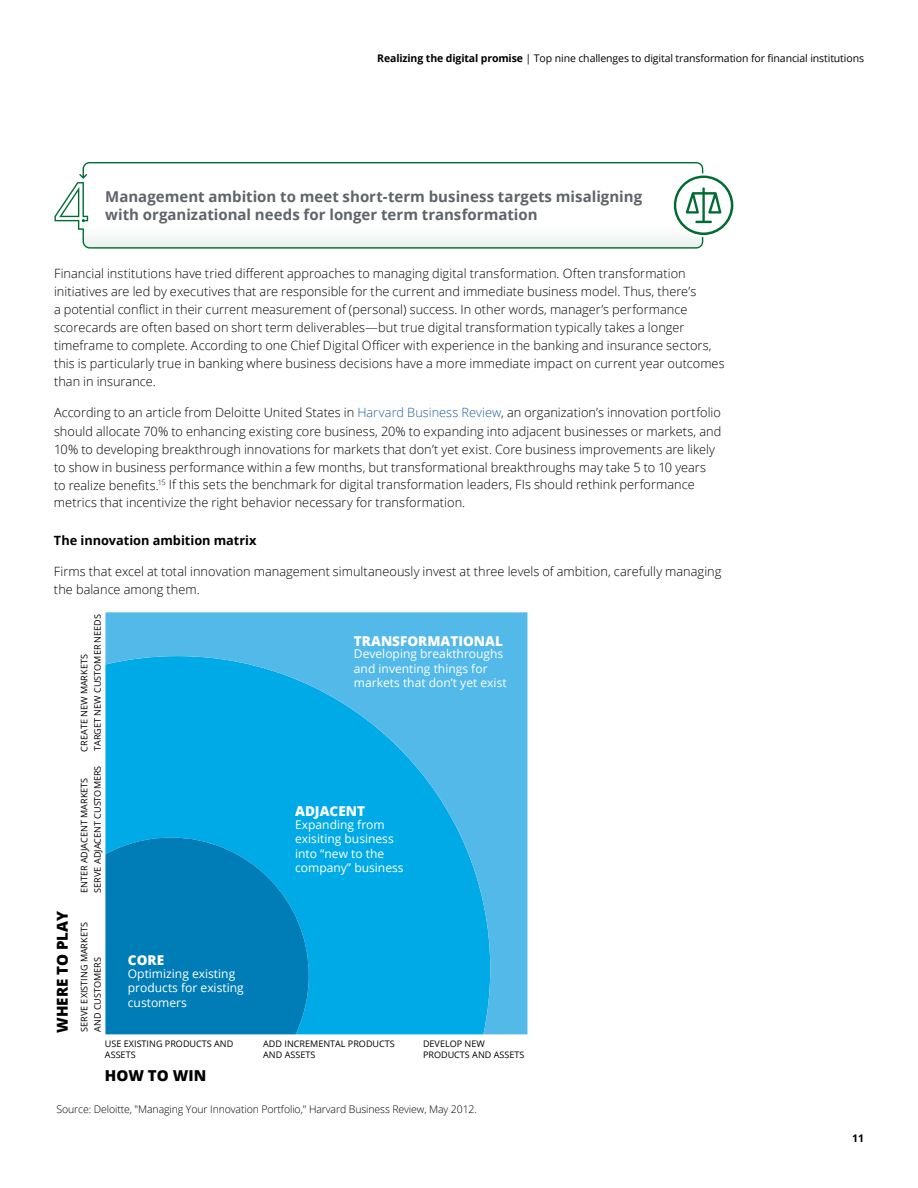
<style>
.page{position:relative;width:918px;height:1188px;background:#fff}
.page>*{position:absolute;margin:0;border:0;box-sizing:border-box;transform-origin:0 0}
.t1{font:700 15px/18px "Open Sans";color:#5f636a}
.t2{font:800 15px "Open Sans";color:#000}
.t3{font:800 13.5px "Open Sans";color:#fff}
.t4{font:300 12.75px/18px "Open Sans";letter-spacing:.005em;color:#000}
.t5{font:700 12.75px "Open Sans";color:#000}
.t6{font:12px/14.4px "Open Sans";color:#fff}
.t7{font:10.5px "Open Sans";letter-spacing:-.01em;color:#000}
.t8{font:300 10.5px "Open Sans";letter-spacing:-.01em;color:#000}
.t9{font:700 10.5px "Open Sans";color:#000}
.t10{font:9px/10.8px "Open Sans";color:#000}
.s1{font-weight:700}
.s2{color:#215e9e}
</style>
<div class="page">
<svg style="left:54px;top:162px;width:649px;height:87px"></svg>
<svg style="left:672px;top:173px;width:63px;height:64px"></svg>
<svg style="left:674px;top:176px;width:59px;height:59px"></svg>
<svg style="left:105px;top:612px;width:422px;height:422px;background:#20b0e7"></svg>
<svg style="left:105px;top:838px;width:204px;height:196px;background:#0282bb"></svg>
<p class="t7" style="left:377px;top:51px;width:488px"><span class="s1">Realizing the digital promise</span> | Top nine challenges to digital transformation for financial institutions</p>
<p class="t1" style="left:105px;top:187px;width:538px">Management ambition to meet short-term business targets misaligning with organizational needs for longer term transformation</p>
<p class="t4" style="left:54px;top:264px;width:672px">Financial institutions have tried different approaches to managing digital transformation. Often transformation initiatives are led by executives that are responsible for the current and immediate business model. Thus, there’s<br>a potential conflict in their current measurement of (personal) success. In other words, manager’s performance scorecards are often based on short term deliverables—but true digital transformation typically takes a longer timeframe to complete. According to one Chief Digital Officer with experience in the banking and insurance sectors, this is particularly true in banking where business decisions have a more immediate impact on current year outcomes than in insurance.</p>
<p class="t4" style="left:54px;top:404px;width:669px">According to an article from Deloitte United States in <span class="s2">Harvard Business Review</span>, an organization’s innovation portfolio should allocate 70% to enhancing existing core business, 20% to expanding into adjacent businesses or markets, and 10% to developing breakthrough innovations for markets that don’t yet exist. Core business improvements are likely to show in business performance within a few months, but transformational breakthroughs may take 5 to 10 years<br>to realize benefits.<sup>15</sup> If this sets the benchmark for digital transformation leaders, FIs should rethink performance metrics that incentivize the right behavior necessary for transformation.</p>
<p class="t5" style="left:54px;top:531px;width:204px">The innovation ambition matrix</p>
<p class="t4" style="left:54px;top:562px;width:669px">Firms that excel at total innovation management simultaneously invest at three levels of ambition, carefully managing the balance among them.</p>
<p class="t2" style="left:51px;top:1033px;width:123px;rotate:-90deg">WHERE TO PLAY</p>
<p class="t10" style="left:77px;top:752px;width:139px;line-height:13.5px;rotate:-90deg">CREATE NEW MARKETS<br>TARGET NEW CUSTOMER NEEDS</p>
<p class="t10" style="left:77px;top:893px;width:129px;line-height:13.5px;rotate:-90deg">ENTER ADJACENT MARKETS<br>SERVE ADJACENT CUSTOMERS</p>
<p class="t10" style="left:77px;top:1032px;width:111px;line-height:13.5px;rotate:-90deg">SERVE EXISTING MARKETS<br>AND CUSTOMERS</p>
<p class="t3" style="left:128px;top:950px;width:38px">CORE</p>
<p class="t6" style="left:128px;top:966px;width:117px">Optimizing existing products for existing customers</p>
<p class="t3" style="left:354px;top:631px;width:151px">TRANSFORMATIONAL</p>
<p class="t6" style="left:354px;top:646px;width:154px">Developing breakthroughs and inventing things for markets that don’t yet exist</p>
<p class="t3" style="left:295px;top:801px;width:72px">ADJACENT</p>
<p class="t6" style="left:295px;top:817px;width:110px">Expanding from exisiting business into “new to the company” business</p>
<p class="t10" style="left:105px;top:1038px;width:130px">USE EXISTING PRODUCTS AND<br>ASSETS</p>
<p class="t10" style="left:263px;top:1038px;width:133px">ADD INCREMENTAL PRODUCTS<br>AND ASSETS</p>
<p class="t10" style="left:423px;top:1038px;width:103px">DEVELOP NEW<br>PRODUCTS AND ASSETS</p>
<p class="t2" style="left:105px;top:1064px;width:103px">HOW TO WIN</p>
<p class="t8" style="left:57px;top:1102px;width:422px">Source: Deloitte, "Managing Your Innovation Portfolio," Harvard Business Review, May 2012.</p>
<p class="t9" style="left:852px;top:1131px;width:13px">11</p>
</div>
